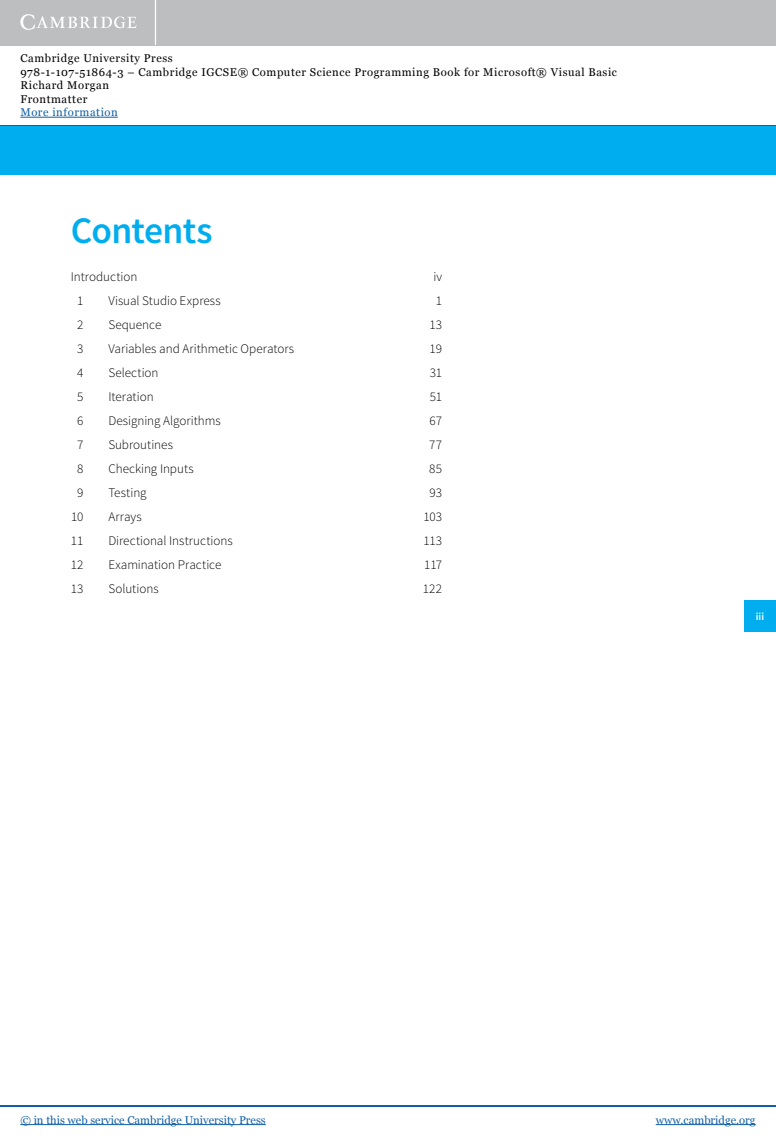
<style>
.page{position:relative;width:776px;height:1144px;background:#fff}
.page>*{position:absolute;margin:0;border:0;box-sizing:border-box;transform-origin:0 0}
.t1{font:600 37.5px "Source Sans Pro";letter-spacing:-.025em;color:#00aeef}
.t2{font:300 13.12px "Source Sans Pro";color:#000}
.t3{font:11.25px/13.4px "Georgia";letter-spacing:.05em;color:#000}
.t4{font:11.25px "Georgia";color:#115fa4}
.t5{font:11.25px "Georgia";letter-spacing:.05em;color:#115fa4}
.t6{font:600 10.62px "Source Sans Pro";color:#fff}
</style>
<div class="page">
<div style="left:0;top:0;width:776px;height:45px;background:#bcbec0"></div>
<hr style="left:155px;top:0;width:1px;height:45px;background:#fff">
<svg style="left:20px;top:14px;width:117px;height:16px"></svg>
<hr style="left:20px;top:117px;width:98px;height:1px;background:#115fa4">
<hr style="left:0;top:125px;width:776px;height:1px;background:#115fa4">
<hr style="left:0;top:1104px;width:776px;height:1px;background:#115fa4">
<hr style="left:20px;top:1124px;width:246px;height:1px;background:#115fa4">
<hr style="left:656px;top:1124px;width:100px;height:1px;background:#115fa4">
<div style="left:0;top:126px;width:776px;height:49px;background:#00aeef"></div>
<div style="left:744px;top:599px;width:32px;height:32px;background:#00aeef"></div>
<p class="t3" style="left:20px;top:51px;width:598px">Cambridge University Press<br>978-1-107-51864-3 – Cambridge IGCSE® Computer Science Programming Book for Microsoft® Visual Basic Richard Morgan<br>Frontmatter</p>
<p class="t5" style="left:20px;top:104px;width:99px">More information</p>
<h1 class="t1" style="left:71px;top:207px;width:143px">Contents</h1>
<p class="t2" style="left:71px;top:269px;width:68px">Introduction</p>
<p class="t2" style="left:433px;top:269px;width:10px">iv</p>
<p class="t2" style="left:77px;top:293px;width:8px">1</p>
<p class="t2" style="left:108px;top:293px;width:114px">Visual Studio Express</p>
<p class="t2" style="left:436px;top:293px;width:8px">1</p>
<p class="t2" style="left:77px;top:317px;width:8px">2</p>
<p class="t2" style="left:108px;top:317px;width:55px">Sequence</p>
<p class="t2" style="left:430px;top:317px;width:14px">13</p>
<p class="t2" style="left:77px;top:341px;width:8px">3</p>
<p class="t2" style="left:108px;top:341px;width:187px">Variables and Arithmetic Operators</p>
<p class="t2" style="left:430px;top:341px;width:14px">19</p>
<p class="t2" style="left:77px;top:365px;width:8px">4</p>
<p class="t2" style="left:108px;top:365px;width:52px">Selection</p>
<p class="t2" style="left:430px;top:365px;width:14px">31</p>
<p class="t2" style="left:77px;top:389px;width:8px">5</p>
<p class="t2" style="left:108px;top:389px;width:47px">Iteration</p>
<p class="t2" style="left:430px;top:389px;width:14px">51</p>
<p class="t2" style="left:77px;top:413px;width:8px">6</p>
<p class="t2" style="left:108px;top:413px;width:114px">Designing Algorithms</p>
<p class="t2" style="left:429px;top:413px;width:14px">67</p>
<p class="t2" style="left:77px;top:437px;width:8px">7</p>
<p class="t2" style="left:108px;top:437px;width:66px">Subroutines</p>
<p class="t2" style="left:429px;top:437px;width:14px">77</p>
<p class="t2" style="left:77px;top:460px;width:8px">8</p>
<p class="t2" style="left:108px;top:460px;width:87px">Checking Inputs</p>
<p class="t2" style="left:429px;top:460px;width:14px">85</p>
<p class="t2" style="left:77px;top:484px;width:8px">9</p>
<p class="t2" style="left:108px;top:484px;width:40px">Testing</p>
<p class="t2" style="left:430px;top:484px;width:14px">93</p>
<p class="t2" style="left:71px;top:508px;width:14px">10</p>
<p class="t2" style="left:108px;top:508px;width:35px">Arrays</p>
<p class="t2" style="left:424px;top:508px;width:20px">103</p>
<p class="t2" style="left:71px;top:532px;width:14px">11</p>
<p class="t2" style="left:108px;top:532px;width:126px">Directional Instructions</p>
<p class="t2" style="left:423px;top:532px;width:20px">113</p>
<p class="t2" style="left:71px;top:556px;width:14px">12</p>
<p class="t2" style="left:108px;top:556px;width:115px">Examination Practice</p>
<p class="t2" style="left:424px;top:556px;width:19px">117</p>
<p class="t2" style="left:71px;top:580px;width:14px">13</p>
<p class="t2" style="left:108px;top:580px;width:52px">Solutions</p>
<p class="t2" style="left:423px;top:580px;width:21px">122</p>
<p class="t6" style="left:756px;top:609px;width:10px">iii</p>
<p class="t4" style="left:20px;top:1111px;width:247px">© in this web service Cambridge University Press</p>
<p class="t4" style="left:656px;top:1111px;width:101px">www.cambridge.org</p>
</div>
